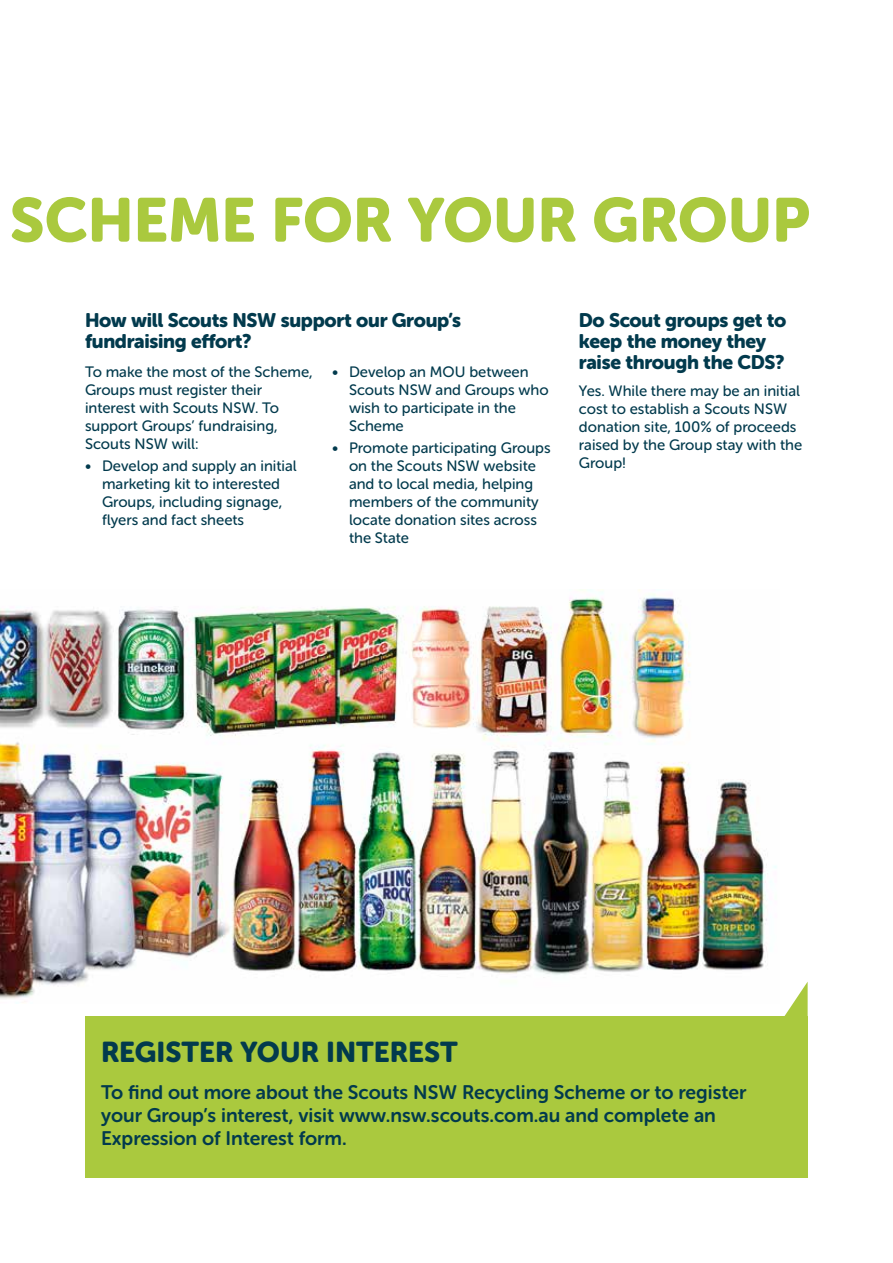
<style>
.page{position:relative;width:893px;height:1263px;background:#fff}
.page>*{position:absolute;margin:0;border:0;box-sizing:border-box;transform-origin:0 0}
.t1{font:61.5px "Museo Sans Rounded 900";color:#aac93e}
.t2{font:28.5px "Museo Sans Rounded 900";color:#023a4d}
.t3{font:19.5px/23.4px "Museo Sans Rounded 700";color:#023a4d}
.t4{font:19.5px/21px "Museo Sans Rounded 900";letter-spacing:-.015em;color:#023a4d}
.t5{font:15px/18px "Museo Sans Rounded 500";color:#023a4d}
</style>
<div class="page">
<img style="left:0;top:590px;width:777px;height:412px">
<div style="left:85px;top:1016px;width:723px;height:162px;background:#aac93e"></div>
<svg style="left:784px;top:982px;width:24px;height:34px"></svg>
<h1 class="t1" style="left:10px;top:185px;width:802px">SCHEME FOR YOUR GROUP</h1>
<h3 class="t4" style="left:85px;top:310px;width:378px">How will Scouts NSW support our Group’s fundraising effort?</h3>
<p class="t5" style="left:85px;top:363px;width:229px">To make the most of the Scheme,<br>Groups must register their interest with Scouts NSW. To support Groups’ fundraising,<br>Scouts NSW will:</p>
<p class="t5" style="left:102px;top:457px;width:196px;text-indent:-17px">• Develop and supply an initial marketing kit to interested<br>Groups, including signage, flyers and fact sheets</p>
<p class="t5" style="left:349px;top:363px;width:201px;text-indent:-17px">• Develop an MOU between<br>Scouts NSW and Groups who wish to participate in the<br>Scheme</p>
<p class="t5" style="left:349px;top:439px;width:203px;text-indent:-17px">• Promote participating Groups on the Scouts NSW website and to local media, helping members of the community locate donation sites across the State</p>
<h3 class="t4" style="left:579px;top:310px;width:209px">Do Scout groups get to keep the money they raise through the CDS?</h3>
<p class="t5" style="left:579px;top:381px;width:225px">Yes. While there may be an initial cost to establish a Scouts NSW donation site, 100% of proceeds raised by the Group stay with the<br>Group!</p>
<h2 class="t2" style="left:101px;top:1036px;width:358px">REGISTER YOUR INTEREST</h2>
<h3 class="t3" style="left:101px;top:1080px;width:647px">To find out more about the Scouts NSW Recycling Scheme or to register your Group’s interest, visit www.nsw.scouts.com.au and complete an<br>Expression of Interest form.</h3>
</div>
